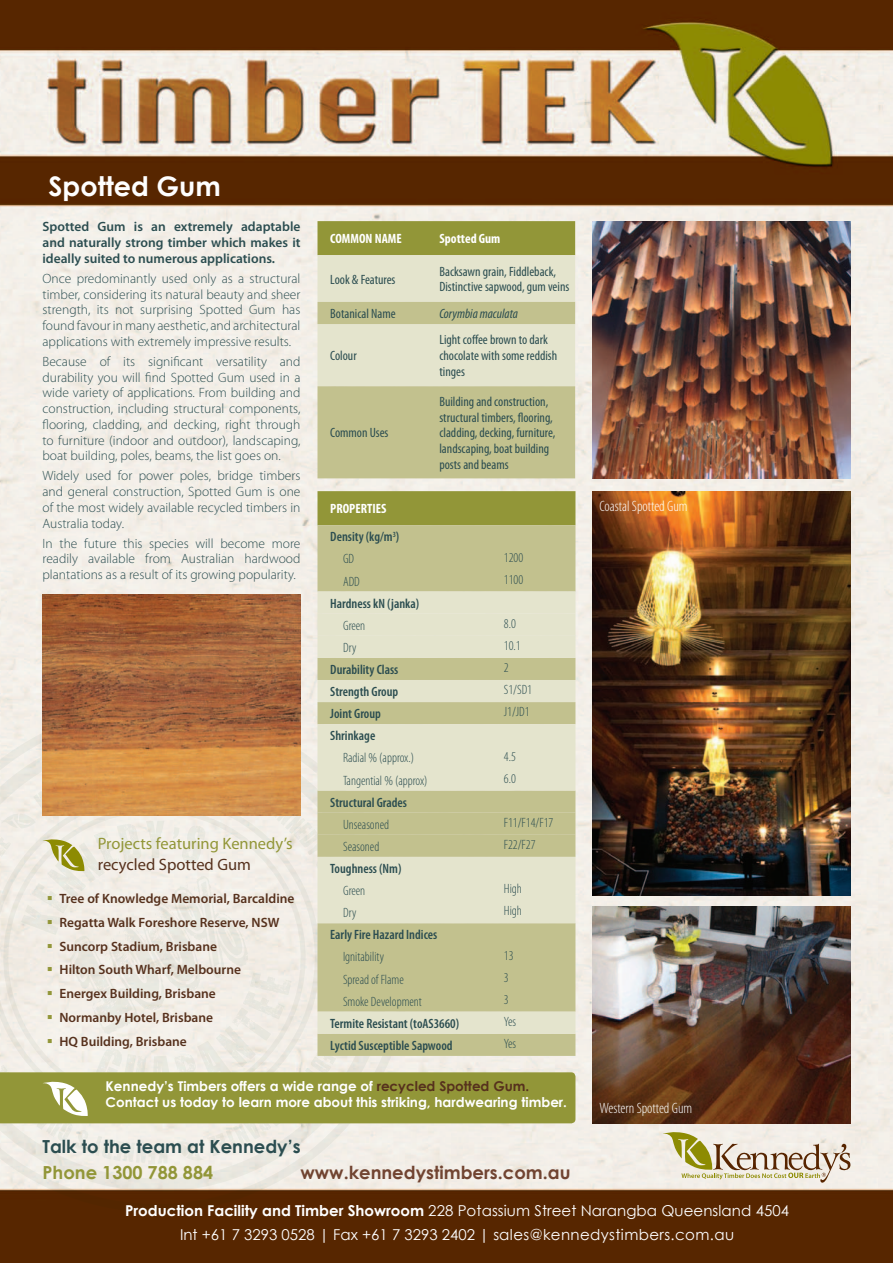
<style>
.page{position:relative;width:893px;height:1263px;background:#fff}
.page>*{position:absolute;margin:0;border:0;box-sizing:border-box;transform-origin:0 0}
.headings{font:700 27px "Century Gothic";color:#fff}
.t1{font:700 18px "Century Gothic";color:#714431}
.t2{font:700 18px "Century Gothic";color:#2b4d50}
.t3{font:700 18px "Century Gothic";color:#929638}
.intro{font:16.5px/21px "Myriad Pro";color:#929638}
.t4{font:15px "Century Gothic";letter-spacing:.005em;color:#fff}
.t5{font:15px "Century Gothic";letter-spacing:.025em;color:#fff}
.photos{font:300 condensed 15px "Myriad Pro";color:#fff}
.body_text{font:300 13.5px/15.8px "Myriad Pro";color:#2b4d50;text-align:justify}
.tables{font:condensed 13.5px/15.8px "Myriad Pro";color:#2b4d50}
.dot_points{font:600 13.5px "Myriad Pro";color:#56311d}
.sub_paras{font:300 condensed 13.5px "Myriad Pro";color:#2b4d50}
.sub_paras-2{font:600 condensed 13.5px "Myriad Pro";color:#2b4d50}
.quotes{font:700 13.5px "Century Gothic";color:#fff}
.intro-2{font:600 13.5px/15.8px "Myriad Pro";color:#2b4d50;text-align:justify}
.tables-2{font:700 condensed 13.5px "Myriad Pro";color:#fff}
.tables-3{font:italic condensed 13.5px "Myriad Pro";color:#2b4d50}
.sub_paras-3{font:700 condensed 13.5px "Myriad Pro";color:#fff}
.s1{color:#56311d}
.s2{color:#929638}
.s3{font-weight:700}
</style>
<div class="page">
<img style="left:0;top:0;width:893px;height:1263px">
<svg style="left:0;top:685px;width:429px;height:549px;background:#693d1b"></svg>
<svg style="left:0;top:693px;width:424px;height:531px;background:#a38972"></svg>
<svg style="left:663px;top:1132px;width:187px;height:50px;background:#d7ceb5"></svg>
<img style="left:592px;top:906px;width:258px;height:217px">
<img style="left:592px;top:491px;width:258px;height:404px">
<img style="left:43px;top:594px;width:257px;height:161px">
<svg style="left:317px;top:221px;width:258px;height:81px;background:#c1c38e"></svg>
<svg style="left:317px;top:302px;width:258px;height:176px;background:#cecda4"></svg>
<div style="left:317px;top:491px;width:258px;height:34px;background:#929638"></div>
<div style="left:317px;top:525px;width:258px;height:66px;background:#c2c18e"></div>
<svg style="left:317px;top:591px;width:258px;height:164px;background:#d9d9b9"></svg>
<div style="left:317px;top:614px;width:258px;height:22px;background:#e4e4cd"></div>
<svg style="left:0;top:755px;width:575px;height:409px;background:#d8d2b0"></svg>
<img style="left:592px;top:221px;width:258px;height:258px">
<p class="headings" style="left:49px;top:169px;width:174px">Spotted Gum</p>
<p class="intro-2" style="left:43px;top:218px;width:259px">Spotted Gum is an extremely adaptable and naturally strong timber which makes it ideally suited to numerous applications.</p>
<p class="body_text" style="left:43px;top:270px;width:259px">Once predominantly used only as a structural timber, considering its natural beauty and sheer strength, its not surprising Spotted Gum has found favour in many aesthetic, and architectural applications with extremely impressive results.</p>
<p class="body_text" style="left:43px;top:353px;width:259px">Because of its significant versatility and durability you will find Spotted Gum used in a wide variety of applications. From building and construction, including structural components, flooring, cladding, and decking, right through to furniture (indoor and outdoor), landscaping, boat building, poles, beams, the list goes on.</p>
<p class="body_text" style="left:43px;top:468px;width:259px">Widely used for power poles, bridge timbers and general construction, Spotted Gum is one of the most widely available recycled timbers in Australia today.</p>
<p class="body_text" style="left:43px;top:535px;width:259px">In the future this species will become more readily available from Australian hardwood plantations as a result of its growing popularity.</p>
<p class="tables-2" style="left:330px;top:230px;width:73px">COMMON NAME</p>
<p class="tables-2" style="left:439px;top:230px;width:63px">Spotted Gum</p>
<p class="tables" style="left:330px;top:271px;width:67px">Look &amp; Features</p>
<p class="tables" style="left:439px;top:263px;width:131px">Backsawn grain, Fiddleback,<br>Distinctive sapwood, gum veins</p>
<p class="tables" style="left:330px;top:306px;width:67px">Botanical Name</p>
<p class="tables-3" style="left:439px;top:305px;width:80px">Corymbia maculata</p>
<p class="tables" style="left:330px;top:348px;width:28px">Colour</p>
<p class="tables" style="left:439px;top:332px;width:119px">Light coffee brown to dark chocolate with some reddish tinges</p>
<p class="tables" style="left:439px;top:393px;width:118px">Building and construction, structural timbers, flooring, cladding, decking, furniture, landscaping, boat building posts and beams</p>
<p class="tables" style="left:330px;top:425px;width:60px">Common Uses</p>
<p class="sub_paras-3" style="left:330px;top:500px;width:58px">PROPERTIES</p>
<p class="sub_paras-2" style="left:330px;top:528px;width:71px">Density (kg/m<sup>3</sup>)</p>
<p class="sub_paras" style="left:343px;top:552px;width:13px">GD</p>
<p class="sub_paras" style="left:504px;top:550px;width:21px">1200</p>
<p class="sub_paras" style="left:343px;top:574px;width:18px">ADD</p>
<p class="sub_paras" style="left:504px;top:572px;width:21px">1100</p>
<p class="sub_paras-2" style="left:330px;top:595px;width:91px">Hardness kN (janka)</p>
<p class="sub_paras" style="left:343px;top:618px;width:24px">Green</p>
<p class="sub_paras" style="left:504px;top:616px;width:14px">8.0</p>
<p class="sub_paras" style="left:343px;top:640px;width:15px">Dry</p>
<p class="sub_paras" style="left:504px;top:638px;width:18px">10.1</p>
<p class="sub_paras-2" style="left:330px;top:661px;width:70px">Durability Class</p>
<p class="sub_paras" style="left:504px;top:661px;width:6px">2</p>
<p class="sub_paras-2" style="left:330px;top:683px;width:70px">Strength Group</p>
<p class="sub_paras" style="left:504px;top:683px;width:30px">S1/SD1</p>
<p class="sub_paras-2" style="left:330px;top:705px;width:52px">Joint Group</p>
<p class="sub_paras" style="left:504px;top:705px;width:27px">J1/JD1</p>
<p class="sub_paras-2" style="left:330px;top:727px;width:47px">Shrinkage</p>
<p class="sub_paras" style="left:343px;top:751px;width:73px">Radial % (approx.)</p>
<p class="sub_paras" style="left:504px;top:749px;width:14px">4.5</p>
<p class="sub_paras" style="left:343px;top:773px;width:86px">Tangential % (approx)</p>
<p class="sub_paras" style="left:504px;top:771px;width:14px">6.0</p>
<p class="sub_paras-2" style="left:330px;top:794px;width:78px">Structural Grades</p>
<p class="sub_paras" style="left:343px;top:817px;width:48px">Unseasoned</p>
<p class="sub_paras" style="left:504px;top:815px;width:51px">F11/F14/F17</p>
<p class="sub_paras" style="left:343px;top:839px;width:38px">Seasoned</p>
<p class="sub_paras" style="left:504px;top:837px;width:33px">F22/F27</p>
<p class="sub_paras-2" style="left:330px;top:860px;width:73px">Toughness (Nm)</p>
<p class="sub_paras" style="left:343px;top:883px;width:24px">Green</p>
<p class="sub_paras" style="left:504px;top:882px;width:19px">High</p>
<p class="sub_paras" style="left:343px;top:905px;width:15px">Dry</p>
<p class="sub_paras" style="left:504px;top:904px;width:19px">High</p>
<p class="sub_paras-2" style="left:330px;top:926px;width:109px">Early Fire Hazard Indices</p>
<p class="sub_paras" style="left:343px;top:950px;width:42px">Ignitability</p>
<p class="sub_paras" style="left:504px;top:948px;width:11px">13</p>
<p class="sub_paras" style="left:343px;top:972px;width:62px">Spread of Flame</p>
<p class="sub_paras" style="left:504px;top:970px;width:6px">3</p>
<p class="sub_paras" style="left:343px;top:994px;width:80px">Smoke Development</p>
<p class="sub_paras" style="left:504px;top:992px;width:6px">3</p>
<p class="sub_paras-2" style="left:330px;top:1015px;width:130px">Termite Resistant (toAS3660)</p>
<p class="sub_paras" style="left:504px;top:1014px;width:14px">Yes</p>
<p class="sub_paras-2" style="left:330px;top:1037px;width:124px">Lyctid Susceptible Sapwood</p>
<p class="sub_paras" style="left:504px;top:1036px;width:14px">Yes</p>
<p class="quotes" style="left:106px;top:1077px;width:425px">Kennedy’s Timbers offers a wide range of <span class="s1">recycled Spotted Gum.</span></p>
<p class="quotes" style="left:106px;top:1094px;width:463px">Contact us today to learn more about this striking, hardwearing timber.</p>
<p class="intro" style="left:98px;top:833px;width:196px">Projects featuring Kennedy’s <span class="s1">recycled Spotted Gum</span></p>
<p class="dot_points" style="left:47px;top:890px;width:249px"><span class="s2">▪</span> Tree of Knowledge Memorial, Barcaldine</p>
<p class="dot_points" style="left:47px;top:914px;width:234px"><span class="s2">▪</span> Regatta Walk Foreshore Reserve, NSW</p>
<p class="dot_points" style="left:47px;top:937px;width:172px"><span class="s2">▪</span> Suncorp Stadium, Brisbane</p>
<p class="dot_points" style="left:47px;top:961px;width:196px"><span class="s2">▪</span> Hilton South Wharf, Melbourne</p>
<p class="dot_points" style="left:47px;top:985px;width:171px"><span class="s2">▪</span> Energex Building, Brisbane</p>
<p class="dot_points" style="left:47px;top:1009px;width:168px"><span class="s2">▪</span> Normanby Hotel, Brisbane</p>
<p class="dot_points" style="left:47px;top:1032px;width:142px"><span class="s2">▪</span> HQ Building, Brisbane</p>
<p class="t2" style="left:43px;top:1135px;width:260px">Talk to the team at Kennedy’s</p>
<p class="t3" style="left:43px;top:1161px;width:172px">Phone 1300 788 884</p>
<p class="t1" style="left:300px;top:1161px;width:271px">www.kennedystimbers.com.au</p>
<p class="photos" style="left:600px;top:498px;width:90px">Coastal Spotted Gum</p>
<p class="photos" style="left:600px;top:1100px;width:94px">Western Spotted Gum</p>
<p class="t4" style="left:125px;top:1201px;width:666px"><span class="s3">Production Facility and Timber Showroom</span> 228 Potassium Street Narangba Queensland 4504</p>
<p class="t5" style="left:180px;top:1225px;width:555px">Int +61 7 3293 0528 | Fax +61 7 3293 2402 | sales@kennedystimbers.com.au</p>
</div>
